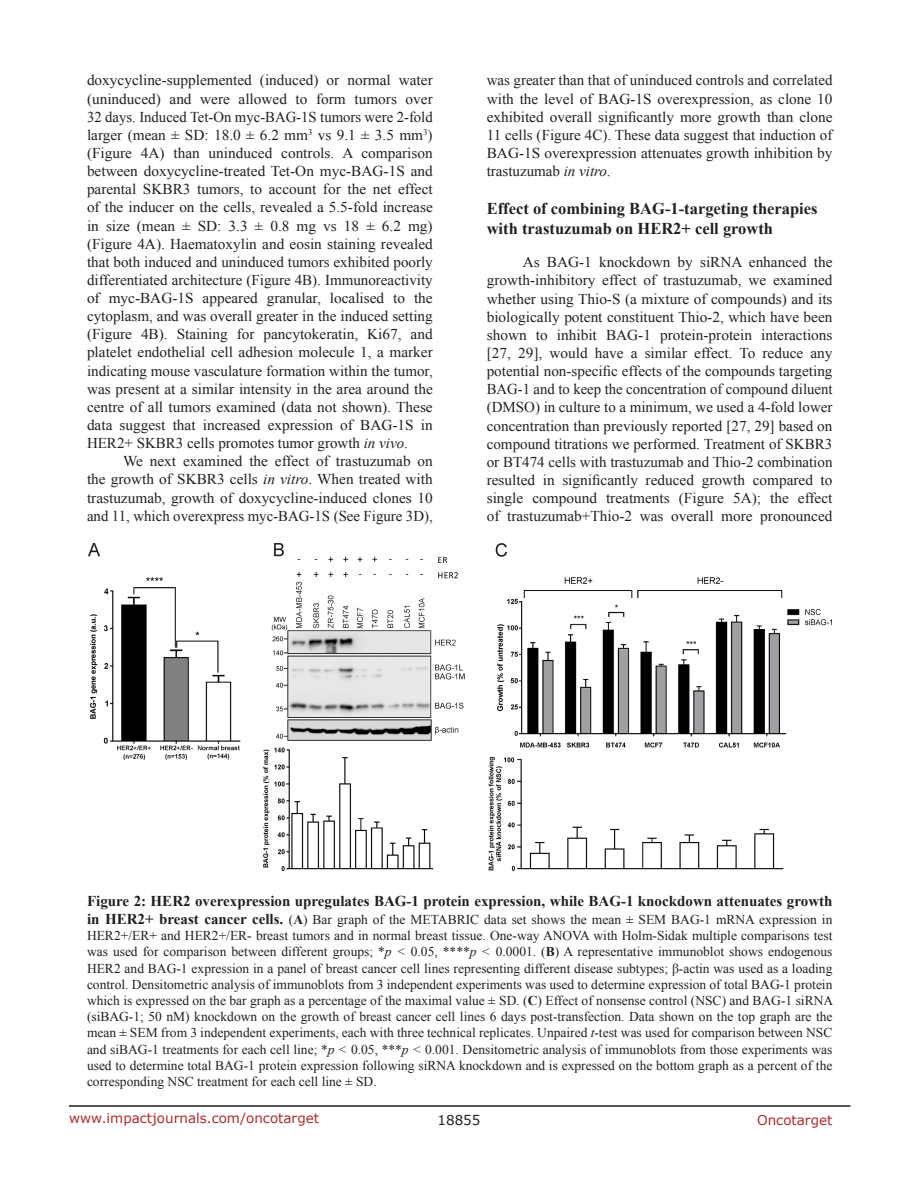
<style>
.page{position:relative;width:918px;height:1188px;background:#fff}
.page>*{position:absolute;margin:0;border:0;box-sizing:border-box;transform-origin:0 0}
.SubHeading_middle{font:700 16.5px/20px "Times New Roman";color:#221f22}
.BodyText{font:15px/18.1px "Times New Roman";color:#221f22;text-align:justify}
.FigureText{font:700 15px "Times New Roman";color:#221f22}
.FigureText-2{font:13.5px/16.2px "Times New Roman";color:#221f22;text-align:justify}
.t1{font:13.5px "Verdana";color:#ac2b31}
.t2{font:13.5px "Verdana";color:#221f22}
.s1{font-style:italic}
.s2{font-weight:700;font-size:15px}
.s3{font-weight:700}
</style>
<div class="page">
<hr style="left:69px;top:1105px;width:781px;height:2px;background:#231f20">
<img style="left:88px;top:544px;width:743px;height:326px">
<p class="BodyText" style="left:87px;top:71px;width:347px">doxycycline-supplemented (induced) or normal water (uninduced) and were allowed to form tumors over 32 days. Induced Tet-On myc-BAG-1S tumors were 2-fold larger (mean ± SD: 18.0 ± 6.2 mm<sup>3</sup> vs 9.1 ± 3.5 mm<sup>3</sup>) (Figure 4A) than uninduced controls. A comparison between doxycycline-treated Tet-On myc-BAG-1S and parental SKBR3 tumors, to account for the net effect of the inducer on the cells, revealed a 5.5-fold increase in size (mean ± SD: 3.3 ± 0.8 mg vs 18 ± 6.2 mg) (Figure 4A). Haematoxylin and eosin staining revealed that both induced and uninduced tumors exhibited poorly differentiated architecture (Figure 4B). Immunoreactivity of myc-BAG-1S appeared granular, localised to the cytoplasm, and was overall greater in the induced setting (Figure 4B). Staining for pancytokeratin, Ki67, and platelet endothelial cell adhesion molecule 1, a marker indicating mouse vasculature formation within the tumor, was present at a similar intensity in the area around the centre of all tumors examined (data not shown). These data suggest that increased expression of BAG-1S in HER2+ SKBR3 cells promotes tumor growth <span class="s1">in vivo</span>.</p>
<p class="BodyText" style="left:87px;top:452px;width:347px;text-indent:36px">We next examined the effect of trastuzumab on the growth of SKBR3 cells <span class="s1">in vitro</span>. When treated with trastuzumab, growth of doxycycline-induced clones 10 and 11, which overexpress myc-BAG-1S (See Figure 3D),</p>
<p class="BodyText" style="left:487px;top:71px;width:347px">was greater than that of uninduced controls and correlated with the level of BAG-1S overexpression, as clone 10 exhibited overall significantly more growth than clone 11 cells (Figure 4C). These data suggest that induction of BAG-1S overexpression attenuates growth inhibition by trastuzumab <span class="s1">in vitro</span>.</p>
<p class="SubHeading_middle" style="left:487px;top:198px;width:332px">Effect of combining BAG-1-targeting therapies with trastuzumab on HER2+ cell growth</p>
<p class="BodyText" style="left:487px;top:253px;width:347px;text-indent:36px">As BAG-1 knockdown by siRNA enhanced the growth-inhibitory effect of trastuzumab, we examined whether using Thio-S (a mixture of compounds) and its biologically potent constituent Thio-2, which have been shown to inhibit BAG-1 protein-protein interactions [27, 29], would have a similar effect. To reduce any potential non-specific effects of the compounds targeting BAG-1 and to keep the concentration of compound diluent (DMSO) in culture to a minimum, we used a 4-fold lower concentration than previously reported [27, 29] based on compound titrations we performed. Treatment of SKBR3 or BT474 cells with trastuzumab and Thio-2 combination resulted in significantly reduced growth compared to single compound treatments (Figure 5A); the effect of trastuzumab+Thio-2 was overall more pronounced</p>
<p class="FigureText" style="left:87px;top:891px;width:747px">Figure 2: HER2 overexpression upregulates BAG-1 protein expression, while BAG-1 knockdown attenuates growth</p>
<p class="FigureText-2" style="left:87px;top:911px;width:748px"><span class="s2">in HER2+ breast cancer cells.</span> (<span class="s3">A</span>) Bar graph of the METABRIC data set shows the mean ± SEM BAG-1 mRNA expression in HER2+/ER+ and HER2+/ER- breast tumors and in normal breast tissue. One-way ANOVA with Holm-Sidak multiple comparisons test was used for comparison between different groups; *<span class="s1">p &lt;</span> 0.05, ****<span class="s1">p &lt;</span> 0.0001. (<span class="s3">B</span>) A representative immunoblot shows endogenous HER2 and BAG-1 expression in a panel of breast cancer cell lines representing different disease subtypes; β-actin was used as a loading control. Densitometric analysis of immunoblots from 3 independent experiments was used to determine expression of total BAG-1 protein which is expressed on the bar graph as a percentage of the maximal value ± SD. (<span class="s3">C</span>) Effect of nonsense control (NSC) and BAG-1 siRNA (siBAG-1; 50 nM) knockdown on the growth of breast cancer cell lines 6 days post-transfection. Data shown on the top graph are the mean ± SEM from 3 independent experiments, each with three technical replicates. Unpaired <span class="s1">t-</span>test was used for comparison between NSC and siBAG-1 treatments for each cell line; *<span class="s1">p &lt;</span> 0.05, ***<span class="s1">p &lt;</span> 0.001. Densitometric analysis of immunoblots from those experiments was used to determine total BAG-1 protein expression following siRNA knockdown and is expressed on the bottom graph as a percent of the corresponding NSC treatment for each cell line ± SD.</p>
<p class="t1" style="left:69px;top:1109px;width:252px">www.impactjournals.com/oncotarget</p>
<p class="t2" style="left:438px;top:1111px;width:44px">18855</p>
<p class="t1" style="left:757px;top:1111px;width:77px">Oncotarget</p>
</div>
